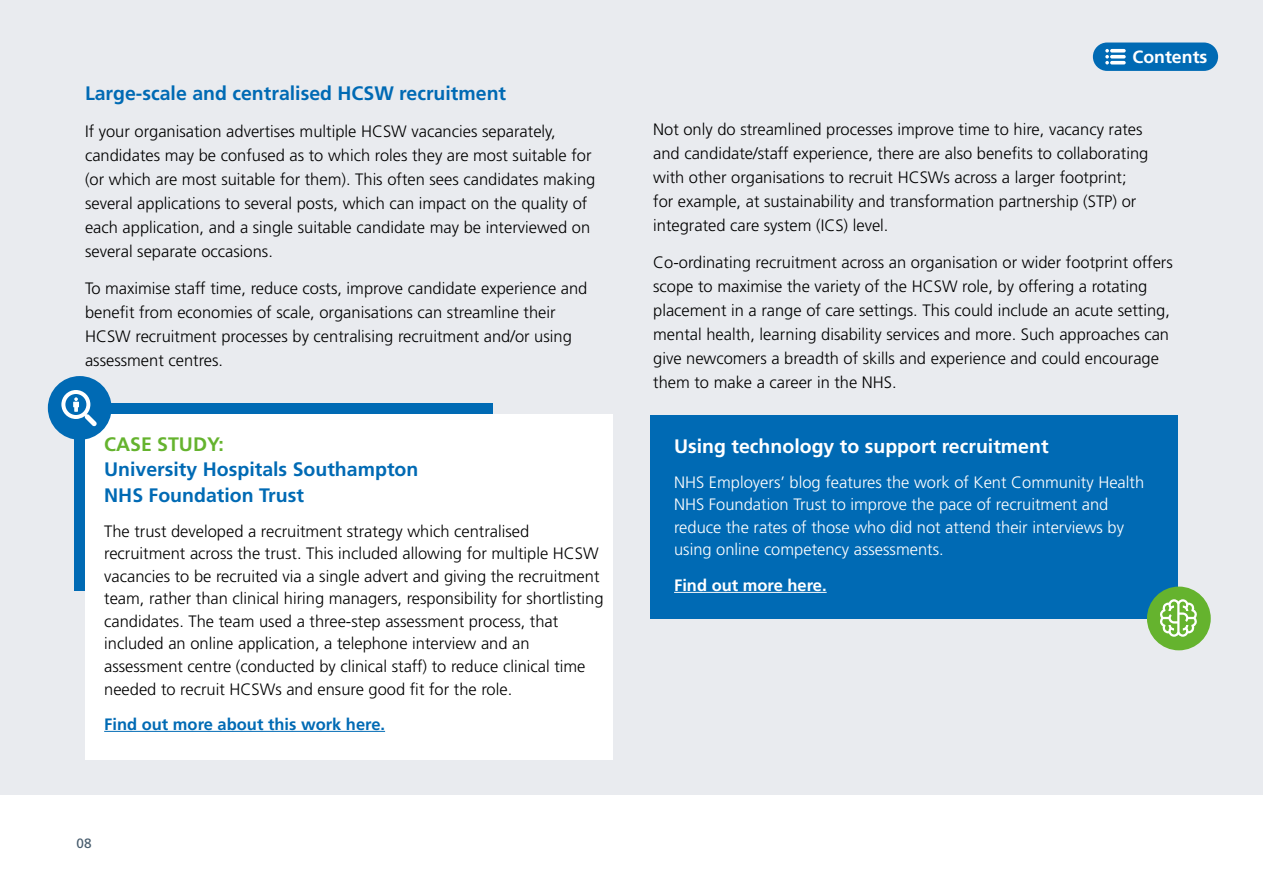
<style>
.page{position:relative;width:1263px;height:893px;background:#fff}
.page>*{position:absolute;margin:0;border:0;box-sizing:border-box;transform-origin:0 0}
.t1{font:700 19.5px/25.5px "Frutiger";color:#006ab4}
.t2{font:700 19.5px "Frutiger";color:#fff}
.t3{font:700 19.5px "Frutiger";color:#65b32e}
.t4{font:700 17.7px "Frutiger";color:#fff}
.t5{font:300 16.5px/24px "Frutiger";color:#000}
.t6{font:300 16.5px/22.5px "Frutiger";color:#fff}
.t7{font:700 16.5px "Frutiger";color:#006ab4}
.t8{font:700 16.5px "Frutiger";color:#fff}
.t9{font:13.5px "Frutiger";color:#475c6d}
</style>
<div class="page">
<div style="left:0;top:0;width:1263px;height:808px;background:#e9ebef"></div>
<div style="left:0;top:795px;width:1263px;height:98px;background:#fff"></div>
<div style="left:651px;top:415px;width:527px;height:204px;background:#006ab4"></div>
<hr style="left:674px;top:592px;width:153px;height:1px;background:#fff">
<div style="left:74px;top:403px;width:419px;height:188px;background:#006ab4"></div>
<div style="left:85px;top:414px;width:527px;height:346px;background:#fff"></div>
<hr style="left:104px;top:731px;width:281px;height:1px;background:#006ab4">
<div style="left:48px;top:376px;width:64px;height:64px;background:#006ab4;border-radius:50%"></div>
<svg style="left:61px;top:390px;width:36px;height:36px"></svg>
<div style="left:1147px;top:587px;width:64px;height:63px;background:#65b32e;border-radius:50%"></div>
<svg style="left:1160px;top:599px;width:37px;height:38px"></svg>
<div style="left:1093px;top:43px;width:125px;height:28px;background:#006ab4;border-radius:14px"></div>
<svg style="left:1110px;top:49px;width:16px;height:4px"></svg>
<svg style="left:1110px;top:55px;width:16px;height:4px"></svg>
<hr style="left:1110px;top:61px;width:16px;height:3px;background:#fff;border-radius:2px">
<svg style="left:1105px;top:49px;width:4px;height:15px"></svg>
<p class="t1" style="left:85px;top:81px;width:423px">Large-scale and centralised HCSW recruitment</p>
<p class="t5" style="left:85px;top:119px;width:512px">If your organisation advertises multiple HCSW vacancies separately, candidates may be confused as to which roles they are most suitable for (or which are most suitable for them). This often sees candidates making several applications to several posts, which can impact on the quality of each application, and a single suitable candidate may be interviewed on several separate occasions.</p>
<p class="t5" style="left:85px;top:276px;width:504px">To maximise staff time, reduce costs, improve candidate experience and benefit from economies of scale, organisations can streamline their HCSW recruitment processes by centralising recruitment and/or using assessment centres.</p>
<p class="t3" style="left:104px;top:432px;width:121px">CASE STUDY:</p>
<p class="t1" style="left:104px;top:456px;width:316px">University Hospitals Southampton<br>NHS Foundation Trust</p>
<p class="t5" style="left:104px;top:520px;width:501px;line-height:22.5px">The trust developed a recruitment strategy which centralised recruitment across the trust. This included allowing for multiple HCSW vacancies to be recruited via a single advert and giving the recruitment team, rather than clinical hiring managers, responsibility for shortlisting candidates. The team used a three-step assessment process, that included an online application, a telephone interview and an assessment centre (conducted by clinical staff) to reduce clinical time needed to recruit HCSWs and ensure good fit for the role.</p>
<p class="t7" style="left:104px;top:714px;width:282px">Find out more about this work here.</p>
<p class="t9" style="left:77px;top:836px;width:17px">08</p>
<p class="t4" style="left:1132px;top:46px;width:76px">Contents</p>
<p class="t5" style="left:653px;top:117px;width:497px">Not only do streamlined processes improve time to hire, vacancy rates and candidate/staff experience, there are also benefits to collaborating with other organisations to recruit HCSWs across a larger footprint; for example, at sustainability and transformation partnership (STP) or integrated care system (ICS) level.</p>
<p class="t5" style="left:653px;top:250px;width:521px">Co-ordinating recruitment across an organisation or wider footprint offers scope to maximise the variety of the HCSW role, by offering a rotating placement in a range of care settings. This could include an acute setting, mental health, learning disability services and more. Such approaches can give newcomers a breadth of skills and experience and could encourage them to make a career in the NHS.</p>
<p class="t2" style="left:674px;top:434px;width:376px">Using technology to support recruitment</p>
<p class="t6" style="left:674px;top:471px;width:472px">NHS Employers’ blog features the work of Kent Community Health NHS Foundation Trust to improve the pace of recruitment and reduce the rates of those who did not attend their interviews by using online competency assessments.</p>
<p class="t8" style="left:674px;top:575px;width:154px">Find out more here.</p>
</div>
